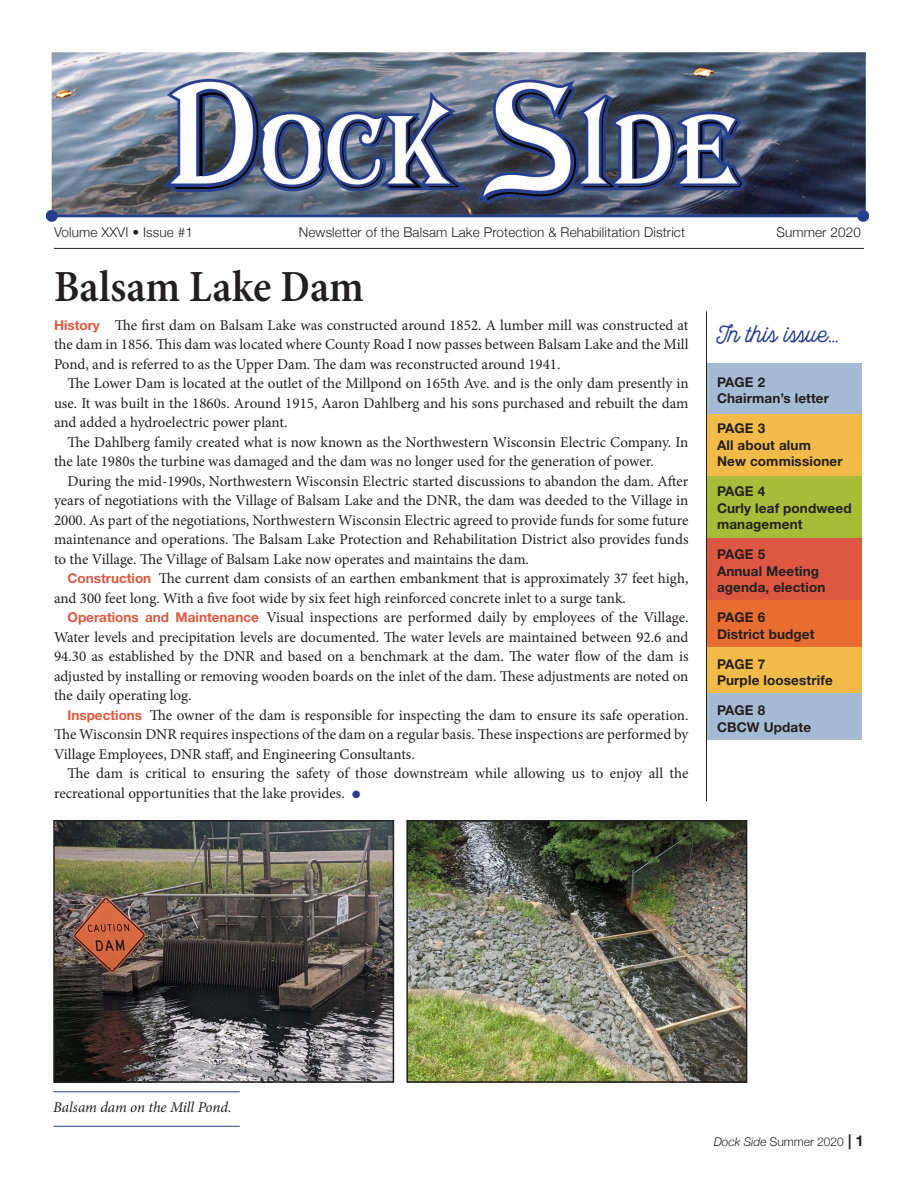
<style>
.page{position:relative;width:918px;height:1188px;background:#fff}
.page>*{position:absolute;margin:0;border:0;box-sizing:border-box;transform-origin:0 0}
.big_head{font:600 condensed 45px "Minion Pro";color:#231f20}
.Small_type{font:24px "Local Brewery";letter-spacing:.01em;color:#253f8e}
.text{font:15px/19.5px "Minion Pro";letter-spacing:-.005em;color:#231f20;text-align:justify}
.text_dropcap{font:15px/19.5px "Minion Pro";letter-spacing:-.005em;color:#231f20;text-align:justify}
.t1{font:italic 15px "Minion Pro";letter-spacing:-.01em;color:#231f20}
.Small_type-2{font:700 13.5px/16.5px "Helvetica Neue LT Std";letter-spacing:.01em;color:#231f20}
.t2{font:300 13.5px "Helvetica Neue";letter-spacing:.01em;color:#231f20}
.t3{font:300 12px "Helvetica Neue";color:#231f20}
.s1{font-family:"Helvetica Neue LT Std";font-weight:700;font-size:13.5px;color:#dc5842}
.s2{color:#253f8e}
.s3{font-style:italic}
.s4{font-family:"Helvetica Neue LT Std";font-weight:700;font-size:15px}
</style>
<div class="page">
<div style="left:706px;top:364px;width:156px;height:50px;background:#a5bbd3"></div>
<div style="left:706px;top:414px;width:156px;height:62px;background:#f2bb49"></div>
<div style="left:706px;top:476px;width:156px;height:63px;background:#a7bd39"></div>
<div style="left:706px;top:538px;width:156px;height:63px;background:#dc5842"></div>
<div style="left:706px;top:601px;width:156px;height:46px;background:#e86d33"></div>
<div style="left:706px;top:647px;width:156px;height:47px;background:#f2bb49"></div>
<div style="left:706px;top:694px;width:156px;height:46px;background:#a5bbd3"></div>
<img style="left:45px;top:52px;width:825px;height:170px">
<hr style="left:54px;top:248px;width:810px;height:1px;background:#231f20">
<img style="left:56px;top:823px;width:335px;height:257px">
<div style="left:53px;top:820px;width:341px;height:263px;border:2px solid #231f20"></div>
<img style="left:409px;top:823px;width:335px;height:257px">
<div style="left:406px;top:820px;width:341px;height:263px;border:2px solid #231f20"></div>
<hr style="left:706px;top:311px;width:1px;height:490px;background:#231f20">
<hr style="left:53px;top:1091px;width:187px;height:1px;background:#253f8e">
<hr style="left:53px;top:1126px;width:187px;height:1px;background:#253f8e">
<p class="t2" style="left:54px;top:222px;width:141px">Volume XXVI • Issue #1</p>
<p class="t2" style="left:299px;top:222px;width:388px">Newsletter of the Balsam Lake Protection &amp; Rehabilitation District</p>
<p class="t2" style="left:776px;top:222px;width:86px">Summer 2020</p>
<p class="big_head" style="left:54px;top:257px;width:312px">Balsam Lake Dam</p>
<p class="Small_type" style="left:717px;top:319px;width:123px">In this issue...</p>
<p class="Small_type-2" style="left:717px;top:373px;width:50px">PAGE 2</p>
<p class="Small_type-2" style="left:717px;top:390px;width:114px">Chairman’s letter</p>
<p class="Small_type-2" style="left:717px;top:420px;width:50px">PAGE 3</p>
<p class="Small_type-2" style="left:717px;top:436px;width:127px">All about alum<br>New commissioner</p>
<p class="Small_type-2" style="left:717px;top:483px;width:50px">PAGE 4</p>
<p class="Small_type-2" style="left:717px;top:499px;width:136px">Curly leaf pondweed management</p>
<p class="Small_type-2" style="left:717px;top:546px;width:50px">PAGE 5</p>
<p class="Small_type-2" style="left:717px;top:562px;width:110px">Annual Meeting agenda, election</p>
<p class="Small_type-2" style="left:717px;top:609px;width:50px">PAGE 6</p>
<p class="Small_type-2" style="left:717px;top:625px;width:99px">District budget</p>
<p class="Small_type-2" style="left:717px;top:655px;width:50px">PAGE 7</p>
<p class="Small_type-2" style="left:717px;top:672px;width:117px">Purple loosestrife</p>
<p class="Small_type-2" style="left:717px;top:702px;width:50px">PAGE 8</p>
<p class="Small_type-2" style="left:717px;top:718px;width:96px">CBCW Update</p>
<p class="text_dropcap" style="left:54px;top:315px;width:636px"><span class="s1">History</span> The first dam on Balsam Lake was constructed around 1852. A lumber mill was constructed at the dam in 1856. This dam was located where County Road I now passes between Balsam Lake and the Mill Pond, and is referred to as the Upper Dam. The dam was reconstructed around 1941.</p>
<p class="text" style="left:54px;top:374px;width:636px;text-indent:14px">The Lower Dam is located at the outlet of the Millpond on 165th Ave. and is the only dam presently in use. It was built in the 1860s. Around 1915, Aaron Dahlberg and his sons purchased and rebuilt the dam and added a hydroelectric power plant.</p>
<p class="text" style="left:54px;top:432px;width:636px;text-indent:14px">The Dahlberg family created what is now known as the Northwestern Wisconsin Electric Company. In the late 1980s the turbine was damaged and the dam was no longer used for the generation of power.</p>
<p class="text" style="left:54px;top:471px;width:636px;text-indent:14px">During the mid-1990s, Northwestern Wisconsin Electric started discussions to abandon the dam. After years of negotiations with the Village of Balsam Lake and the DNR, the dam was deeded to the Village in 2000. As part of the negotiations, Northwestern Wisconsin Electric agreed to provide funds for some future maintenance and operations. The Balsam Lake Protection and Rehabilitation District also provides funds to the Village. The Village of Balsam Lake now operates and maintains the dam.</p>
<p class="text" style="left:54px;top:569px;width:636px;text-indent:14px"><span class="s1">Construction</span> The current dam consists of an earthen embankment that is approximately 37 feet high, and 300 feet long. With a five foot wide by six feet high reinforced concrete inlet to a surge tank.</p>
<p class="text" style="left:54px;top:608px;width:636px;text-indent:14px"><span class="s1">Operations and Maintenance</span> Visual inspections are performed daily by employees of the Village.<br>Water levels and precipitation levels are documented. The water levels are maintained between 92.6 and 94.30 as established by the DNR and based on a benchmark at the dam. The water flow of the dam is adjusted by installing or removing wooden boards on the inlet of the dam. These adjustments are noted on the daily operating log.</p>
<p class="text" style="left:54px;top:705px;width:636px;text-indent:14px"><span class="s1">Inspections</span> The owner of the dam is responsible for inspecting the dam to ensure its safe operation.<br>The Wisconsin DNR requires inspections of the dam on a regular basis. These inspections are performed by Village Employees, DNR staff, and Engineering Consultants.</p>
<p class="text" style="left:54px;top:764px;width:636px;text-indent:14px">The dam is critical to ensuring the safety of those downstream while allowing us to enjoy all the recreational opportunities that the lake provides. <span class="s2">●</span></p>
<p class="t1" style="left:53px;top:1097px;width:180px">Balsam dam on the Mill Pond.</p>
<p class="t3" style="left:714px;top:1132px;width:152px"><span class="s3">Dock Side</span> Summer 2020 <span class="s4">| 1</span></p>
</div>
